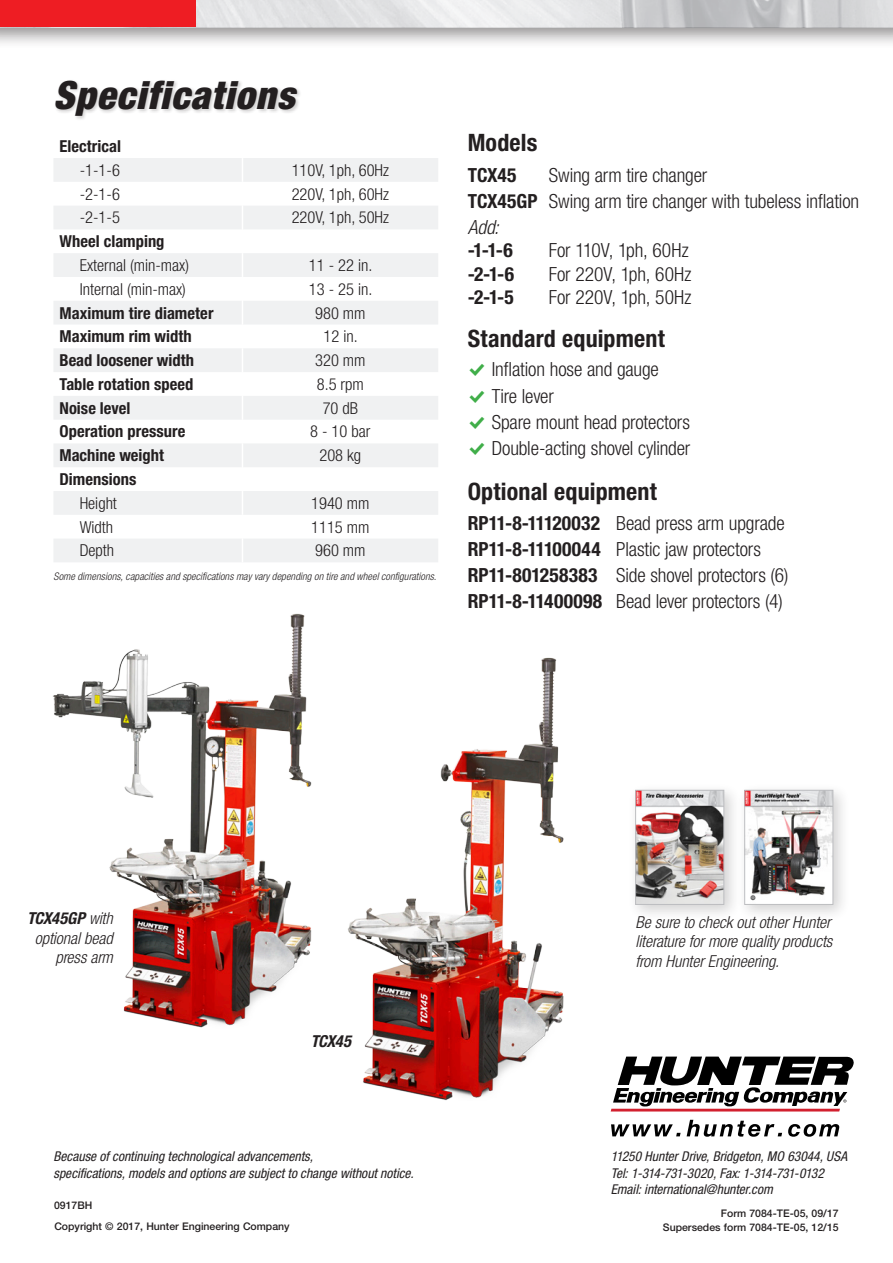
<style>
.page{position:relative;width:893px;height:1263px;background:#fff}
.page>*{position:absolute;margin:0;border:0;box-sizing:border-box;transform-origin:0 0}
._2_0_Heading___Secti{font:italic 900 condensed 39px "Helvetica Neue LT Std";letter-spacing:.025em;color:#231f20}
._3_0_Showcase___Titl{font:700 condensed 24px "Helvetica Neue LT Std";letter-spacing:.005em;color:#231f20}
._4_0_Body___Text__13{font:300 condensed 19.5px "Helvetica Neue LT Std";letter-spacing:-.01em;color:#231f20}
._4_0_Body___Text__13-2{font:700 condensed 19.5px/23.4px "Helvetica Neue LT Std";letter-spacing:-.005em;color:#231f20}
._9_1_Specs___Descrip{font:700 condensed 16.5px "Helvetica Neue LT Std";color:#231f20}
._8_0_Captions{font:italic 300 condensed 16.5px/19.8px "Helvetica Neue LT Std";letter-spacing:-.005em;color:#231f20;text-align:justify}
._9_3_Specs___Values{font:300 condensed 16.5px "Helvetica Neue LT Std";color:#231f20}
._9_2_Specs___Sub-des{font:300 condensed 16.5px "Helvetica Neue LT Std";color:#231f20}
._8_0_Captions-2{font:italic 700 condensed 16.5px "Helvetica Neue LT Std";letter-spacing:-.025em;color:#231f20}
._8_1_Disclaimer{font:italic condensed 13.5px/16.2px "Helvetica Neue LT Std";color:#231f20}
._8_3_Code_Lines___Co{font:500 10.5px/13.5px "Helvetica Neue LT Std";color:#231f20;text-align:right}
._8_2_Footnotes{font:italic 300 condensed 10.5px "Helvetica Neue LT Std";letter-spacing:.01em;color:#231f20}
.s1{font-weight:700}
.s2{font-weight:300;font-style:italic}
.s3{font-family:"Modern Pictograms";font-weight:400;font-stretch:normal;font-size:21px;color:#40ae49}
</style>
<div class="page">
<div style="left:0;top:0;width:893px;height:49px;background:#231f20;opacity:.5"></div>
<img style="left:196px;top:0;width:697px;height:27px">
<div style="left:0;top:0;width:196px;height:27px;background:#ee1d23"></div>
<svg style="left:611px;top:1056px;width:243px;height:55px"></svg>
<svg style="left:611px;top:1124px;width:70px;height:12px"></svg>
<svg style="left:687px;top:1120px;width:95px;height:17px"></svg>
<svg style="left:788px;top:1124px;width:51px;height:13px"></svg>
<img style="left:53px;top:613px;width:259px;height:415px">
<img style="left:348px;top:657px;width:216px;height:444px">
<svg style="left:54px;top:158px;width:384px;height:404px;fill:#f0f1f2"></svg>
<svg style="left:242px;top:158px;width:1px;height:404px"></svg>
<div style="left:737px;top:783px;width:113px;height:138px;background:#231f20;opacity:.2"></div>
<img style="left:746px;top:792px;width:85px;height:111px">
<div style="left:744px;top:790px;width:89px;height:115px;border:1px solid #bcbdc0"></div>
<div style="left:628px;top:783px;width:113px;height:138px;background:#231f20;opacity:.2"></div>
<img style="left:637px;top:792px;width:85px;height:111px">
<div style="left:635px;top:790px;width:89px;height:115px;border:1px solid #bcbdc0"></div>
<div style="left:55px;top:79px;width:247px;height:41px;background:#231f20;opacity:.2"></div>
<p class="_2_0_Heading___Secti" style="left:53px;top:71px;width:243px">Specifications</p>
<p class="_9_1_Specs___Descrip" style="left:59px;top:136px;width:63px">Electrical</p>
<p class="_9_2_Specs___Sub-des" style="left:80px;top:161px;width:42px">-1-1-6</p>
<p class="_9_3_Specs___Values" style="left:292px;top:161px;width:99px">110V, 1ph, 60Hz</p>
<p class="_9_2_Specs___Sub-des" style="left:80px;top:184px;width:42px">-2-1-6</p>
<p class="_9_3_Specs___Values" style="left:292px;top:184px;width:99px">220V, 1ph, 60Hz</p>
<p class="_9_2_Specs___Sub-des" style="left:80px;top:208px;width:42px">-2-1-5</p>
<p class="_9_3_Specs___Values" style="left:292px;top:208px;width:99px">220V, 1ph, 50Hz</p>
<p class="_9_1_Specs___Descrip" style="left:59px;top:231px;width:107px">Wheel clamping</p>
<p class="_9_2_Specs___Sub-des" style="left:80px;top:256px;width:111px">External (min-max)</p>
<p class="_9_3_Specs___Values" style="left:309px;top:256px;width:65px">11 - 22 in.</p>
<p class="_9_2_Specs___Sub-des" style="left:80px;top:279px;width:108px">Internal (min-max)</p>
<p class="_9_3_Specs___Values" style="left:309px;top:279px;width:65px">13 - 25 in.</p>
<p class="_9_1_Specs___Descrip" style="left:59px;top:303px;width:156px">Maximum tire diameter</p>
<p class="_9_3_Specs___Values" style="left:315px;top:303px;width:52px">980 mm</p>
<p class="_9_1_Specs___Descrip" style="left:59px;top:326px;width:134px">Maximum rim width</p>
<p class="_9_3_Specs___Values" style="left:324px;top:327px;width:36px">12 in.</p>
<p class="_9_1_Specs___Descrip" style="left:59px;top:350px;width:136px">Bead loosener width</p>
<p class="_9_3_Specs___Values" style="left:315px;top:351px;width:52px">320 mm</p>
<p class="_9_1_Specs___Descrip" style="left:59px;top:374px;width:135px">Table rotation speed</p>
<p class="_9_3_Specs___Values" style="left:317px;top:375px;width:48px">8.5 rpm</p>
<p class="_9_1_Specs___Descrip" style="left:59px;top:398px;width:72px">Noise level</p>
<p class="_9_3_Specs___Values" style="left:323px;top:398px;width:37px">70 dB</p>
<p class="_9_1_Specs___Descrip" style="left:59px;top:422px;width:127px">Operation pressure</p>
<p class="_9_3_Specs___Values" style="left:310px;top:422px;width:62px">8 - 10 bar</p>
<p class="_9_1_Specs___Descrip" style="left:59px;top:445px;width:106px">Machine weight</p>
<p class="_9_3_Specs___Values" style="left:319px;top:446px;width:43px">208 kg</p>
<p class="_9_1_Specs___Descrip" style="left:59px;top:469px;width:78px">Dimensions</p>
<p class="_9_2_Specs___Sub-des" style="left:80px;top:493px;width:39px">Height</p>
<p class="_9_3_Specs___Values" style="left:311px;top:493px;width:60px">1940 mm</p>
<p class="_9_2_Specs___Sub-des" style="left:80px;top:517px;width:35px">Width</p>
<p class="_9_3_Specs___Values" style="left:311px;top:517px;width:60px">1115 mm</p>
<p class="_9_2_Specs___Sub-des" style="left:80px;top:541px;width:36px">Depth</p>
<p class="_9_3_Specs___Values" style="left:315px;top:541px;width:52px">960 mm</p>
<p class="_8_2_Footnotes" style="left:53px;top:571px;width:384px">Some dimensions, capacities and specifications may vary depending on tire and wheel configurations.</p>
<p class="_3_0_Showcase___Titl" style="left:468px;top:128px;width:71px">Models</p>
<p class="_4_0_Body___Text__13-2" style="left:468px;top:163px;width:50px">TCX45</p>
<p class="_4_0_Body___Text__13" style="left:549px;top:163px;width:160px">Swing arm tire changer</p>
<p class="_4_0_Body___Text__13" style="left:468px;top:190px;width:393px"><span class="s1">TCX45GP</span> Swing arm tire changer with tubeless inflation</p>
<p class="_4_0_Body___Text__13-2" style="left:468px;top:215px;width:47px"><span class="s2">Add: </span>-1-1-6</p>
<p class="_4_0_Body___Text__13" style="left:549px;top:239px;width:141px">For 110V, 1ph, 60Hz</p>
<p class="_4_0_Body___Text__13-2" style="left:468px;top:262px;width:48px">-2-1-6</p>
<p class="_4_0_Body___Text__13" style="left:549px;top:262px;width:144px">For 220V, 1ph, 60Hz</p>
<p class="_4_0_Body___Text__13-2" style="left:468px;top:285px;width:48px">-2-1-5</p>
<p class="_4_0_Body___Text__13" style="left:549px;top:286px;width:144px">For 220V, 1ph, 50Hz</p>
<p class="_3_0_Showcase___Titl" style="left:468px;top:324px;width:199px">Standard equipment</p>
<p class="_4_0_Body___Text__13" style="left:468px;top:358px;width:193px"><span class="s3">%</span> Inflation hose and gauge</p>
<p class="_4_0_Body___Text__13" style="left:468px;top:385px;width:88px"><span class="s3">%</span> Tire lever</p>
<p class="_4_0_Body___Text__13" style="left:468px;top:411px;width:224px"><span class="s3">%</span> Spare mount head protectors</p>
<p class="_4_0_Body___Text__13" style="left:468px;top:437px;width:224px"><span class="s3">%</span> Double-acting shovel cylinder</p>
<p class="_3_0_Showcase___Titl" style="left:468px;top:476px;width:191px">Optional equipment</p>
<p class="_4_0_Body___Text__13" style="left:468px;top:512px;width:318px"><span class="s1">RP11-8-11120032</span> Bead press arm upgrade</p>
<p class="_4_0_Body___Text__13" style="left:468px;top:538px;width:295px"><span class="s1">RP11-8-11100044</span> Plastic jaw protectors</p>
<p class="_4_0_Body___Text__13" style="left:468px;top:564px;width:322px"><span class="s1">RP11-801258383</span> Side shovel protectors (6)</p>
<p class="_4_0_Body___Text__13" style="left:468px;top:590px;width:317px"><span class="s1">RP11-8-11400098</span> Bead lever protectors (4)</p>
<p class="_8_0_Captions" style="left:27px;top:908px;width:87px;text-align:right"><span class="s1">TCX45GP</span> with optional bead press arm</p>
<p class="_8_0_Captions-2" style="left:311px;top:1031px;width:42px">TCX45</p>
<p class="_8_1_Disclaimer" style="left:53px;top:1149px;width:362px">Because of continuing technological advancements,<br>specifications, models and options are subject to change without notice.</p>
<p class="_8_3_Code_Lines___Co" style="left:54px;top:1198px;width:40px">0917BH</p>
<p class="_8_3_Code_Lines___Co" style="left:54px;top:1219px;width:237px">Copyright © 2017, Hunter Engineering Company</p>
<p class="_8_0_Captions" style="left:635px;top:912px;width:198px">Be sure to check out other Hunter literature for more quality products from Hunter Engineering.</p>
<p class="_8_1_Disclaimer" style="left:611px;top:1149px;width:238px">11250 Hunter Drive, Bridgeton, MO 63044, USA<br>Tel: 1-314-731-3020, Fax: 1-314-731-0132<br>Email: international@hunter.com</p>
<p class="_8_3_Code_Lines___Co" style="left:663px;top:1206px;width:177px">Form 7084-TE-05, 09/17<br>Supersedes form 7084-TE-05, 12/15</p>
</div>
